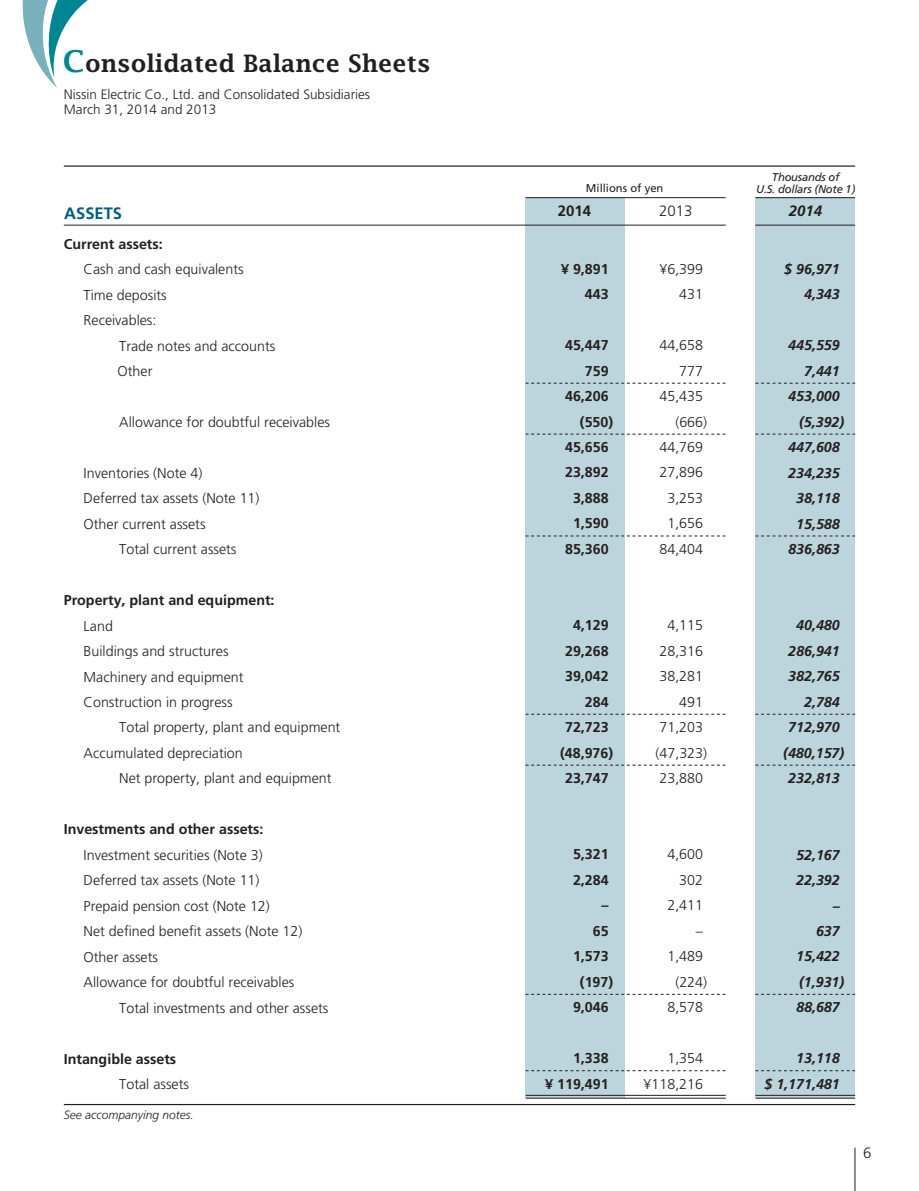
<style>
.page{position:relative;width:919px;height:1191px;background:#fff}
.page>*{position:absolute;margin:0;border:0;box-sizing:border-box;transform-origin:0 0}
.t1{font:600 24px "Lucida Fax";color:#231f20}
.t2{font:700 16.5px "Frutiger LT Std";color:#005b7f}
.t3{font:300 15px "Frutiger LT Std";color:#231f20}
.t4{font:italic 700 15px "Frutiger LT Std";color:#231f20}
.t5{font:700 15px "Frutiger LT Std";color:#231f20}
.t6{font:300 14.25px/25.5px "Frutiger LT Std";color:#231f20;text-align:right}
.t7{font:700 14.25px/25.5px "Frutiger LT Std";color:#231f20;text-align:right}
.t8{font:italic 700 14.25px/25.5px "Frutiger LT Std";color:#231f20;text-align:right}
.t9{font:300 13.5px/15px "Frutiger LT Std";color:#231f20}
.t10{font:italic 300 12px "Frutiger LT Std";color:#231f20}
.t11{font:italic 11.25px/12px "Frutiger LT Std";letter-spacing:-.02em;color:#231f20;text-align:center}
.t12{font:11.25px "Frutiger LT Std";color:#231f20}
.s1{font-size:30px;color:#008592}
</style>
<div class="page">
<hr style="left:854px;top:1147px;width:1px;height:43px;background:#231f20">
<svg style="left:22px;top:0;width:66px;height:88px"></svg>
<div style="left:525px;top:198px;width:100px;height:900px;background:#bcd4db"></div>
<div style="left:755px;top:198px;width:100px;height:900px;background:#bcd4db"></div>
<hr style="left:64px;top:165px;width:791px;height:2px;background:#231f20">
<hr style="left:64px;top:225px;width:661px;height:1px;background:#231f20">
<hr style="left:755px;top:197px;width:100px;height:1px;background:#231f20">
<hr style="left:525px;top:197px;width:200px;height:1px;background:#231f20">
<hr style="left:755px;top:225px;width:100px;height:1px;background:#231f20">
<hr style="left:525px;top:1098px;width:200px;height:1px;background:#231f20">
<hr style="left:525px;top:1095px;width:200px;height:1px;background:#231f20">
<svg style="left:755px;top:1070px;width:100px;height:1px"></svg>
<svg style="left:525px;top:1070px;width:200px;height:1px"></svg>
<svg style="left:755px;top:994px;width:100px;height:1px"></svg>
<svg style="left:525px;top:994px;width:200px;height:1px"></svg>
<svg style="left:755px;top:765px;width:100px;height:1px"></svg>
<svg style="left:525px;top:765px;width:200px;height:1px"></svg>
<svg style="left:755px;top:714px;width:100px;height:1px"></svg>
<svg style="left:525px;top:714px;width:200px;height:1px"></svg>
<svg style="left:755px;top:536px;width:100px;height:1px"></svg>
<svg style="left:525px;top:536px;width:200px;height:1px"></svg>
<svg style="left:755px;top:434px;width:100px;height:1px"></svg>
<svg style="left:525px;top:434px;width:200px;height:1px"></svg>
<svg style="left:755px;top:383px;width:100px;height:1px"></svg>
<svg style="left:525px;top:383px;width:200px;height:1px"></svg>
<hr style="left:755px;top:1095px;width:100px;height:1px;background:#231f20">
<hr style="left:755px;top:1098px;width:100px;height:1px;background:#231f20">
<hr style="left:64px;top:1104px;width:791px;height:1px;background:#231f20">
<h1 class="t1" style="left:63px;top:55px;width:369px"><span class="s1">C</span>onsolidated Balance Sheets</h1>
<p class="t9" style="left:64px;top:87px;width:308px">Nissin Electric Co., Ltd. and Consolidated Subsidiaries<br>March 31, 2014 and 2013</p>
<p class="t12" style="left:586px;top:181px;width:79px">Millions of yen</p>
<p class="t11" style="left:756px;top:171px;width:101px">Thousands of<br>U.S. dollars (Note 1)</p>
<p class="t5" style="left:558px;top:204px;width:35px">2014</p>
<p class="t2" style="left:64px;top:205px;width:59px">ASSETS</p>
<p class="t3" style="left:659px;top:204px;width:35px">2013</p>
<p class="t4" style="left:788px;top:202px;width:35px">2014</p>
<p class="t7" style="left:64px;top:232px;width:100px">Current assets:</p>
<p class="t6" style="left:84px;top:257px;width:161px;text-align:left">Cash and cash equivalents<br>Time deposits<br>Receivables:</p>
<p class="t6" style="left:118px;top:333px;width:159px;text-align:left">Trade notes and accounts<br>Other</p>
<p class="t6" style="left:119px;top:410px;width:212px">Allowance for doubtful receivables</p>
<p class="t6" style="left:84px;top:461px;width:120px">Inventories (Note 4)</p>
<p class="t6" style="left:84px;top:486px;width:177px">Deferred tax assets (Note 11)</p>
<p class="t6" style="left:84px;top:512px;width:123px">Other current assets</p>
<p class="t6" style="left:119px;top:537px;width:119px">Total current assets</p>
<p class="t7" style="left:561px;top:257px;width:49px">¥ 9,891<br>443</p>
<p class="t7" style="left:565px;top:333px;width:45px">45,447</p>
<p class="t7" style="left:585px;top:359px;width:25px">759</p>
<p class="t7" style="left:565px;top:384px;width:45px">46,206</p>
<p class="t7" style="left:580px;top:409px;width:35px">(550)</p>
<p class="t7" style="left:565px;top:435px;width:45px">45,656</p>
<p class="t7" style="left:565px;top:460px;width:45px">23,892</p>
<p class="t7" style="left:573px;top:486px;width:37px">3,888</p>
<p class="t7" style="left:573px;top:511px;width:37px">1,590</p>
<p class="t7" style="left:565px;top:537px;width:45px">85,360</p>
<p class="t6" style="left:659px;top:257px;width:45px">¥6,399<br>431</p>
<p class="t6" style="left:659px;top:333px;width:49px">44,658<br>777<br>45,435 (666)<br>44,769<br>27,896<br>3,253<br>1,656<br>84,404</p>
<p class="t8" style="left:784px;top:256px;width:57px">$ 96,971<br>4,343</p>
<p class="t8" style="left:788px;top:333px;width:53px">445,559</p>
<p class="t8" style="left:804px;top:358px;width:37px">7,441</p>
<p class="t8" style="left:788px;top:383px;width:53px">453,000</p>
<p class="t8" style="left:799px;top:409px;width:47px">(5,392)</p>
<p class="t8" style="left:788px;top:434px;width:53px">447,608</p>
<p class="t8" style="left:788px;top:460px;width:53px">234,235</p>
<p class="t8" style="left:796px;top:485px;width:45px">38,118</p>
<p class="t8" style="left:796px;top:511px;width:45px">15,588</p>
<p class="t8" style="left:788px;top:536px;width:53px">836,863</p>
<p class="t7" style="left:64px;top:588px;width:212px">Property, plant and equipment:</p>
<p class="t6" style="left:84px;top:613px;width:31px">Land</p>
<p class="t6" style="left:84px;top:639px;width:146px">Buildings and structures</p>
<p class="t6" style="left:84px;top:664px;width:161px">Machinery and equipment</p>
<p class="t6" style="left:84px;top:690px;width:150px">Construction in progress</p>
<p class="t6" style="left:119px;top:715px;width:222px">Total property, plant and equipment</p>
<p class="t6" style="left:84px;top:741px;width:161px">Accumulated depreciation</p>
<p class="t6" style="left:119px;top:766px;width:214px">Net property, plant and equipment</p>
<p class="t7" style="left:64px;top:817px;width:201px">Investments and other assets:</p>
<p class="t6" style="left:84px;top:843px;width:180px">Investment securities (Note 3)</p>
<p class="t6" style="left:84px;top:868px;width:177px">Deferred tax assets (Note 11)</p>
<p class="t6" style="left:84px;top:893px;width:188px">Prepaid pension cost (Note 12)</p>
<p class="t6" style="left:84px;top:919px;width:220px">Net defined benefit assets (Note 12)</p>
<p class="t6" style="left:84px;top:944px;width:76px">Other assets</p>
<p class="t6" style="left:84px;top:970px;width:212px">Allowance for doubtful receivables</p>
<p class="t6" style="left:119px;top:995px;width:211px">Total investments and other assets</p>
<p class="t7" style="left:64px;top:1046px;width:114px">Intangible assets</p>
<p class="t6" style="left:119px;top:1072px;width:71px">Total assets</p>
<p class="t10" style="left:64px;top:1108px;width:132px">See accompanying notes.</p>
<p class="t7" style="left:573px;top:613px;width:37px">4,129</p>
<p class="t7" style="left:565px;top:639px;width:45px">29,268</p>
<p class="t7" style="left:565px;top:664px;width:45px">39,042</p>
<p class="t7" style="left:585px;top:689px;width:25px">284</p>
<p class="t7" style="left:565px;top:715px;width:45px">72,723</p>
<p class="t7" style="left:560px;top:740px;width:55px">(48,976)</p>
<p class="t7" style="left:565px;top:766px;width:45px">23,747</p>
<p class="t7" style="left:573px;top:842px;width:37px">5,321</p>
<p class="t7" style="left:573px;top:868px;width:37px">2,284</p>
<p class="t7" style="left:601px;top:893px;width:9px">–</p>
<p class="t7" style="left:593px;top:919px;width:17px">65</p>
<p class="t7" style="left:573px;top:944px;width:37px">1,573</p>
<p class="t7" style="left:580px;top:969px;width:35px">(197)</p>
<p class="t7" style="left:573px;top:995px;width:37px">9,046</p>
<p class="t7" style="left:545px;top:1046px;width:65px">1,338<br>¥ 119,491</p>
<p class="t6" style="left:655px;top:613px;width:53px">4,115<br>28,316<br>38,281<br>491<br>71,203 (47,323)<br>23,880</p>
<p class="t6" style="left:667px;top:842px;width:41px">4,600<br>302<br>2,411 –<br>1,489 (224)<br>8,578</p>
<p class="t6" style="left:643px;top:1046px;width:61px">1,354 ¥118,216</p>
<p class="t8" style="left:796px;top:613px;width:45px">40,480</p>
<p class="t8" style="left:788px;top:638px;width:53px">286,941</p>
<p class="t8" style="left:788px;top:663px;width:53px">382,765</p>
<p class="t8" style="left:804px;top:689px;width:37px">2,784</p>
<p class="t8" style="left:788px;top:714px;width:53px">712,970</p>
<p class="t8" style="left:783px;top:740px;width:62px">(480,157)</p>
<p class="t8" style="left:788px;top:765px;width:53px">232,813</p>
<p class="t8" style="left:796px;top:842px;width:45px">52,167</p>
<p class="t8" style="left:796px;top:867px;width:45px">22,392</p>
<p class="t8" style="left:832px;top:893px;width:9px">–</p>
<p class="t8" style="left:816px;top:918px;width:25px">637</p>
<p class="t8" style="left:796px;top:943px;width:45px">15,422</p>
<p class="t8" style="left:799px;top:969px;width:47px">(1,931)</p>
<p class="t8" style="left:796px;top:994px;width:45px">88,687</p>
<p class="t8" style="left:764px;top:1045px;width:77px">13,118<br>$ 1,171,481</p>
<p class="t3" style="left:863px;top:1145px;width:10px">6</p>
</div>
